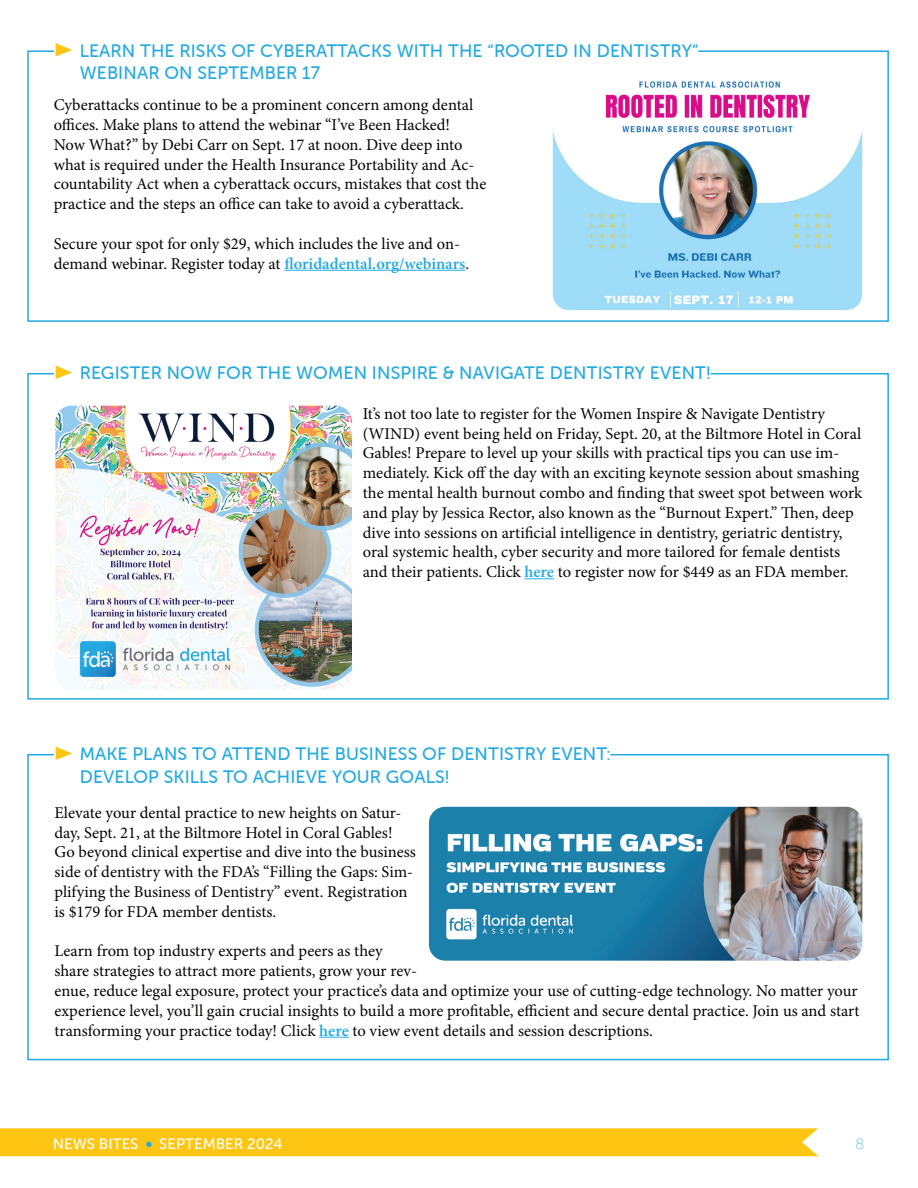
<style>
.page{position:relative;width:918px;height:1188px;background:#fff}
.page>*{position:absolute;margin:0;border:0;box-sizing:border-box;transform-origin:0 0}
.t1{font:18px/22.5px "Museo Sans Rounded 500";letter-spacing:.01em;color:#24aae1}
.t2{font:16.5px/19.8px "Minion Pro";color:#040503}
.t3{font:15px "Museo Sans 500";color:#fff}
.t4{font:300 15px "Museo Sans Display";color:#24aae1}
.s1{font-weight:600;color:#24aae1}
</style>
<div class="page">
<img style="left:0;top:1128px;width:818px;height:29px">
<svg style="left:146px;top:1142px;width:6px;height:5px"></svg>
<div style="left:27px;top:50px;width:862px;height:272px;border:2px solid #24aae1"></div>
<div style="left:55px;top:43px;width:25px;height:13px;background:#fff"></div>
<svg style="left:56px;top:43px;width:16px;height:13px"></svg>
<div style="left:80px;top:42px;width:618px;height:15px;background:#fff"></div>
<hr style="left:284px;top:270px;width:181px;height:1px;background:#24aae1">
<img style="left:553px;top:81px;width:309px;height:229px">
<svg style="left:56px;top:366px;width:16px;height:13px"></svg>
<hr style="left:524px;top:578px;width:30px;height:1px;background:#24aae1">
<img style="left:55px;top:406px;width:297px;height:284px">
<img style="left:429px;top:807px;width:433px;height:154px">
<div style="left:27px;top:754px;width:862px;height:306px;border:2px solid #24aae1"></div>
<div style="left:55px;top:747px;width:25px;height:13px;background:#fff"></div>
<svg style="left:56px;top:747px;width:16px;height:13px"></svg>
<div style="left:80px;top:745px;width:530px;height:15px;background:#fff"></div>
<hr style="left:319px;top:1037px;width:30px;height:1px;background:#24aae1">
<p class="t1" style="left:80px;top:39px;width:620px">LEARN THE RISKS OF CYBERATTACKS WITH THE “ROOTED IN DENTISTRY”<br>WEBINAR ON SEPTEMBER 17</p>
<p class="t2" style="left:54px;top:95px;width:434px">Cyberattacks continue to be a prominent concern among dental offices. Make plans to attend the webinar “I’ve Been Hacked!<br>Now What?” by Debi Carr on Sept. 17 at noon. Dive deep into what is required under the Health Insurance Portability and Ac&shy;countability Act when a cyberattack occurs, mistakes that cost the practice and the steps an office can take to avoid a cyberattack.</p>
<p class="t2" style="left:54px;top:234px;width:417px">Secure your spot for only $29, which includes the live and on&shy;demand webinar. Register today at <span class="s1">floridadental.org/webinars</span>.</p>
<p class="t1" style="left:80px;top:362px;width:633px">REGISTER NOW FOR THE WOMEN INSPIRE &amp; NAVIGATE DENTISTRY EVENT!</p>
<p class="t2" style="left:363px;top:404px;width:501px">It’s not too late to register for the Women Inspire &amp; Navigate Dentistry (WIND) event being held on Friday, Sept. 20, at the Biltmore Hotel in Coral Gables! Prepare to level up your skills with practical tips you can use im&shy;mediately. Kick off the day with an exciting keynote session about smashing the mental health burnout combo and finding that sweet spot between work and play by Jessica Rector, also known as the “Burnout Expert.” Then, deep dive into sessions on artificial intelligence in dentistry, geriatric dentistry, oral systemic health, cyber security and more tailored for female dentists and their patients. Click <span class="s1">here</span> to register now for $449 as an FDA member.</p>
<p class="t1" style="left:80px;top:743px;width:532px">MAKE PLANS TO ATTEND THE BUSINESS OF DENTISTRY EVENT:<br>DEVELOP SKILLS TO ACHIEVE YOUR GOALS!</p>
<p class="t2" style="left:55px;top:803px;width:363px">Elevate your dental practice to new heights on Satur&shy;day, Sept. 21, at the Biltmore Hotel in Coral Gables!<br>Go beyond clinical expertise and dive into the business side of dentistry with the FDA’s “Filling the Gaps: Sim&shy;plifying the Business of Dentistry” event. Registration is $179 for FDA member dentists.</p>
<p class="t2" style="left:55px;top:941px;width:807px">Learn from top industry experts and peers as they<br>share strategies to attract more patients, grow your rev-<br>enue, reduce legal exposure, protect your practice’s data and optimize your use of cutting-edge technology. No matter your experience level, you’ll gain crucial insights to build a more profitable, efficient and secure dental practice. Join us and start transforming your practice today! Click <span class="s1">here</span> to view event details and session descriptions.</p>
<p class="t3" style="left:53px;top:1135px;width:87px">NEWS BITES</p>
<p class="t3" style="left:159px;top:1135px;width:125px">SEPTEMBER 2024</p>
<p class="t4" style="left:856px;top:1136px;width:10px">8</p>
</div>
